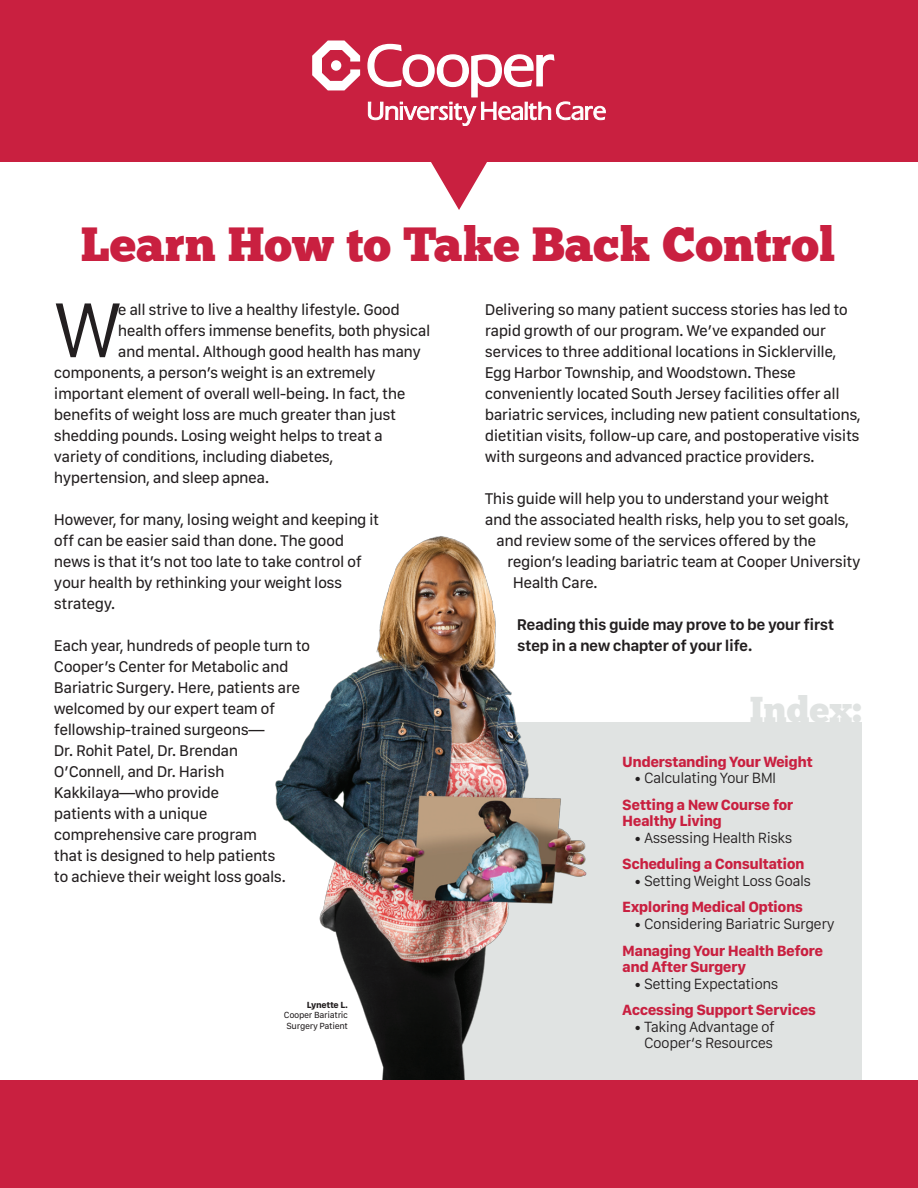
<style>
.page{position:relative;width:918px;height:1188px;background:#fff}
.page>*{position:absolute;margin:0;border:0;box-sizing:border-box;transform-origin:0 0}
.t1{font:300 78.75px "SF Compact Text";color:#231f20}
.t2{font:48px "Chunk Five";color:#c92040}
.t3{font:36px "Chunk Five";color:#e0e3e2}
.t4{font:15.75px/21px "SF Compact Text";letter-spacing:-.04em;color:#231f20}
.t5{font:600 15.75px/21px "SF Compact Text";letter-spacing:-.04em;color:#231f20}
.t6{font:700 15px/16.5px "SF Compact Text";letter-spacing:-.04em;color:#c92040}
.t7{font:300 15px/16.5px "SF Compact Text";letter-spacing:-.04em;color:#231f20;text-align:center}
.t8{font:9px/10.5px "SF Compact Text";letter-spacing:-.035em;color:#231f20;text-align:center}
.t9{font:700 9px "SF Compact Text";letter-spacing:-.035em;color:#231f20}
</style>
<div class="page">
<div style="left:431px;top:722px;width:431px;height:400px;background:#e0e3e2"></div>
<img style="left:275px;top:536px;width:312px;height:544px">
<div style="left:0;top:0;width:918px;height:162px;background:#c92040"></div>
<svg style="left:312px;top:41px;width:48px;height:49px"></svg>
<svg style="left:367px;top:43px;width:239px;height:167px"></svg>
<div style="left:0;top:1080px;width:918px;height:108px;background:#c92040"></div>
<p class="t2" style="left:81px;top:221px;width:756px">Learn How to Take Back Control</p>
<p class="t1" style="left:54px;top:301px;width:69px">W</p>
<p class="t4" style="left:118px;top:301px;width:284px">e all strive to live a healthy lifestyle. Good</p>
<p class="t4" style="left:118px;top:322px;width:314px">health offers immense benefits, both physical</p>
<p class="t4" style="left:118px;top:343px;width:305px">and mental. Although good health has many</p>
<p class="t4" style="left:54px;top:364px;width:323px">components, a person’s weight is an extremely</p>
<p class="t4" style="left:54px;top:385px;width:353px">important element of overall well-being. In fact, the</p>
<p class="t4" style="left:54px;top:406px;width:344px">benefits of weight loss are much greater than just</p>
<p class="t4" style="left:54px;top:427px;width:330px">shedding pounds. Losing weight helps to treat a</p>
<p class="t4" style="left:54px;top:448px;width:281px">variety of conditions, including diabetes,</p>
<p class="t4" style="left:54px;top:469px;width:217px">hypertension, and sleep apnea.</p>
<p class="t4" style="left:54px;top:511px;width:327px">However, for many, losing weight and keeping it off can be easier said than done. The good news is that it’s not too late to take control of your health by rethinking your weight loss strategy.</p>
<p class="t4" style="left:54px;top:637px;width:258px">Each year, hundreds of people turn to<br>Cooper’s Center for Metabolic and<br>Bariatric Surgery. Here, patients are welcomed by our expert team of fellowship-trained surgeons—<br>Dr. Rohit Patel, Dr. Brendan<br>O’Connell, and Dr. Harish<br>Kakkilaya—who provide<br>patients with a unique comprehensive care program<br>that is designed to help patients<br>to achieve their weight loss goals.</p>
<p class="t9" style="left:307px;top:1001px;width:43px">Lynette L.</p>
<p class="t8" style="left:284px;top:1010px;width:66px">Cooper Bariatric<br>Surgery Patient</p>
<p class="t4" style="left:485px;top:301px;width:378px">Delivering so many patient success stories has led to rapid growth of our program. We’ve expanded our services to three additional locations in Sicklerville, Egg Harbor Township, and Woodstown. These conveniently located South Jersey facilities offer all bariatric services, including new patient consultations, dietitian visits, follow-up care, and postoperative visits with surgeons and advanced practice providers.</p>
<p class="t4" style="left:485px;top:490px;width:346px">This guide will help you to understand your weight</p>
<p class="t4" style="left:485px;top:511px;width:366px">and the associated health risks, help you to set goals,</p>
<p class="t4" style="left:496px;top:532px;width:322px">and review some of the services offered by the</p>
<p class="t4" style="left:507px;top:553px;width:355px">region’s leading bariatric team at Cooper University</p>
<p class="t4" style="left:513px;top:574px;width:87px">Health Care.</p>
<p class="t5" style="left:517px;top:616px;width:319px">Reading this guide may prove to be your first step in a new chapter of your life.</p>
<p class="t3" style="left:750px;top:692px;width:113px">Index:</p>
<p class="t6" style="left:622px;top:754px;width:192px">Understanding Your Weight</p>
<p class="t7" style="left:634px;top:771px;width:144px">• Calculating Your BMI</p>
<p class="t6" style="left:622px;top:798px;width:173px">Setting a New Course for<br>Healthy Living</p>
<p class="t7" style="left:634px;top:830px;width:160px">• Assessing Health Risks</p>
<p class="t6" style="left:622px;top:857px;width:184px">Scheduling a Consultation</p>
<p class="t7" style="left:634px;top:874px;width:178px">• Setting Weight Loss Goals</p>
<p class="t6" style="left:622px;top:900px;width:182px">Exploring Medical Options</p>
<p class="t7" style="left:634px;top:917px;width:202px">• Considering Bariatric Surgery</p>
<p class="t6" style="left:622px;top:943px;width:202px">Managing Your Health Before and After Surgery</p>
<p class="t7" style="left:634px;top:976px;width:146px">• Setting Expectations</p>
<p class="t6" style="left:622px;top:1003px;width:195px">Accessing Support Services</p>
<p class="t7" style="left:634px;top:1020px;width:142px">• Taking Advantage of<br>Cooper‘s Resources</p>
</div>
